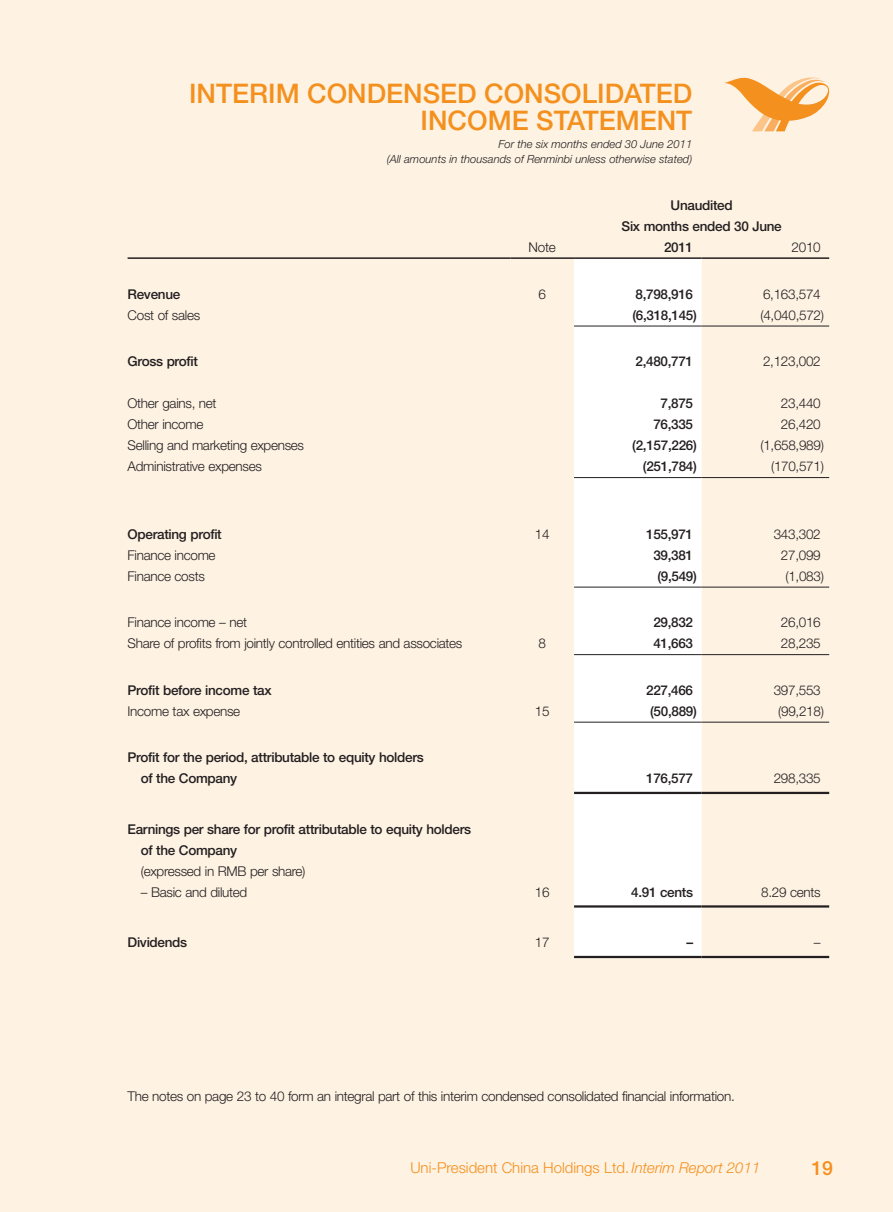
<style>
.page{position:relative;width:893px;height:1212px;background:#fef2e3}
.page>*{position:absolute;margin:0;border:0;box-sizing:border-box;transform-origin:0 0}
.t1{font:500 27px/27px "Helvetica Neue LT Std";color:#f4901d;text-align:right}
.t2{font:500 19.5px "Helvetica Neue LT Std";color:#f4901d}
.t3{font:300 15px "Helvetica Neue LT Std";color:#f4901d}
.t4{font:300 13.5px "Helvetica Neue LT Std";letter-spacing:-.02em;color:#231f20}
.t5{font:500 13.5px/21px "Helvetica Neue LT Std";letter-spacing:-.02em;color:#231f20}
.t6{font:italic 300 11.25px/15px "Helvetica Neue LT Std";color:#231f20;text-align:right}
.s1{font-style:italic}
</style>
<div class="page">
<div style="left:574px;top:259px;width:128px;height:697px;background:#fff"></div>
<hr style="left:128px;top:257px;width:382px;height:2px;background:#231f20">
<hr style="left:510px;top:257px;width:64px;height:2px;background:#231f20">
<hr style="left:574px;top:257px;width:128px;height:2px;background:#231f20">
<hr style="left:702px;top:257px;width:127px;height:2px;background:#231f20">
<hr style="left:574px;top:326px;width:128px;height:1px;background:#231f20">
<hr style="left:702px;top:326px;width:127px;height:1px;background:#231f20">
<hr style="left:574px;top:477px;width:128px;height:1px;background:#231f20">
<hr style="left:702px;top:477px;width:127px;height:1px;background:#231f20">
<hr style="left:574px;top:587px;width:128px;height:1px;background:#231f20">
<hr style="left:702px;top:587px;width:127px;height:1px;background:#231f20">
<hr style="left:574px;top:654px;width:128px;height:1px;background:#231f20">
<hr style="left:702px;top:654px;width:127px;height:1px;background:#231f20">
<hr style="left:574px;top:722px;width:128px;height:1px;background:#231f20">
<hr style="left:702px;top:722px;width:127px;height:1px;background:#231f20">
<hr style="left:574px;top:792px;width:128px;height:2px;background:#231f20">
<hr style="left:702px;top:792px;width:127px;height:2px;background:#231f20">
<hr style="left:574px;top:905px;width:128px;height:2px;background:#231f20">
<hr style="left:702px;top:905px;width:127px;height:2px;background:#231f20">
<hr style="left:574px;top:956px;width:128px;height:2px;background:#231f20">
<hr style="left:702px;top:956px;width:127px;height:2px;background:#231f20">
<svg style="left:724px;top:77px;width:106px;height:54px"></svg>
<h1 class="t1" style="left:189px;top:80px;width:505px">INTERIM CONDENSED CONSOLIDATED<br>INCOME STATEMENT</h1>
<p class="t6" style="left:387px;top:136px;width:307px">For the six months ended 30 June 2011<br>(All amounts in thousands of Renminbi unless otherwise stated)</p>
<p class="t5" style="left:622px;top:195px;width:162px;text-align:center">Unaudited<br>Six months ended 30 June</p>
<p class="t4" style="left:529px;top:239px;width:29px">Note</p>
<p class="t5" style="left:664px;top:237px;width:31px">2011</p>
<p class="t4" style="left:792px;top:239px;width:31px">2010</p>
<p class="t5" style="left:128px;top:283px;width:54px">Revenue</p>
<p class="t4" style="left:538px;top:286px;width:9px">6</p>
<p class="t5" style="left:635px;top:283px;width:59px">8,798,916</p>
<p class="t4" style="left:763px;top:286px;width:59px">6,163,574</p>
<p class="t4" style="left:128px;top:307px;width:74px">Cost of sales</p>
<p class="t5" style="left:632px;top:304px;width:66px">(6,318,145)</p>
<p class="t4" style="left:760px;top:307px;width:65px">(4,040,572)</p>
<p class="t5" style="left:128px;top:351px;width:72px">Gross profit</p>
<p class="t5" style="left:635px;top:351px;width:59px">2,480,771</p>
<p class="t4" style="left:763px;top:353px;width:59px">2,123,002</p>
<p class="t4" style="left:128px;top:395px;width:91px">Other gains, net</p>
<p class="t5" style="left:660px;top:393px;width:34px">7,875</p>
<p class="t4" style="left:781px;top:395px;width:41px">23,440</p>
<p class="t4" style="left:128px;top:416px;width:77px">Other income</p>
<p class="t5" style="left:653px;top:414px;width:41px">76,335</p>
<p class="t4" style="left:781px;top:416px;width:41px">26,420</p>
<p class="t4" style="left:128px;top:437px;width:178px">Selling and marketing expenses</p>
<p class="t5" style="left:632px;top:435px;width:66px">(2,157,226)</p>
<p class="t4" style="left:760px;top:437px;width:65px">(1,658,989)</p>
<p class="t4" style="left:128px;top:458px;width:136px">Administrative expenses</p>
<p class="t5" style="left:643px;top:456px;width:55px">(251,784)</p>
<p class="t4" style="left:771px;top:458px;width:54px">(170,571)</p>
<p class="t5" style="left:128px;top:523px;width:96px">Operating profit</p>
<p class="t4" style="left:535px;top:526px;width:16px">14</p>
<p class="t5" style="left:646px;top:523px;width:49px">155,971</p>
<p class="t4" style="left:774px;top:526px;width:49px">343,302</p>
<p class="t4" style="left:128px;top:547px;width:90px">Finance income</p>
<p class="t5" style="left:653px;top:544px;width:41px">39,381</p>
<p class="t4" style="left:781px;top:547px;width:41px">27,099</p>
<p class="t4" style="left:128px;top:568px;width:79px">Finance costs</p>
<p class="t5" style="left:657px;top:565px;width:41px">(9,549)</p>
<p class="t4" style="left:785px;top:568px;width:40px">(1,083)</p>
<p class="t4" style="left:128px;top:614px;width:121px">Finance income – net</p>
<p class="t5" style="left:653px;top:612px;width:41px">29,832</p>
<p class="t4" style="left:781px;top:614px;width:41px">26,016</p>
<p class="t4" style="left:128px;top:635px;width:336px">Share of profits from jointly controlled entities and associates</p>
<p class="t4" style="left:538px;top:635px;width:9px">8</p>
<p class="t5" style="left:653px;top:633px;width:41px">41,663</p>
<p class="t4" style="left:781px;top:635px;width:41px">28,235</p>
<p class="t5" style="left:128px;top:679px;width:146px">Profit before income tax</p>
<p class="t5" style="left:646px;top:679px;width:49px">227,466</p>
<p class="t4" style="left:774px;top:682px;width:49px">397,553</p>
<p class="t4" style="left:128px;top:703px;width:114px">Income tax expense</p>
<p class="t4" style="left:535px;top:703px;width:16px">15</p>
<p class="t5" style="left:650px;top:700px;width:48px">(50,889)</p>
<p class="t4" style="left:778px;top:703px;width:47px">(99,218)</p>
<p class="t5" style="left:141px;top:747px;width:285px;text-indent:-13px">Profit for the period, attributable to equity holders of the Company</p>
<p class="t5" style="left:646px;top:768px;width:49px">176,577</p>
<p class="t4" style="left:774px;top:770px;width:49px">298,335</p>
<p class="t5" style="left:141px;top:818px;width:332px;text-indent:-13px">Earnings per share for profit attributable to equity holders of the Company</p>
<p class="t4" style="left:141px;top:863px;width:166px">(expressed in RMB per share)</p>
<p class="t4" style="left:141px;top:884px;width:108px">– Basic and diluted</p>
<p class="t4" style="left:535px;top:884px;width:16px">16</p>
<p class="t5" style="left:631px;top:881px;width:63px">4.91 cents</p>
<p class="t4" style="left:761px;top:884px;width:61px">8.29 cents</p>
<p class="t5" style="left:128px;top:932px;width:61px">Dividends</p>
<p class="t4" style="left:535px;top:934px;width:16px">17</p>
<p class="t5" style="left:686px;top:932px;width:8px">–</p>
<p class="t4" style="left:814px;top:934px;width:8px">–</p>
<p class="t4" style="left:128px;top:1087px;width:609px">The notes on page 23 to 40 form an integral part of this interim condensed consolidated financial information.</p>
<p class="t3" style="left:410px;top:1158px;width:351px">Uni-President China Holdings Ltd. <span class="s1">Interim Report 2011</span></p>
<h2 class="t2" style="left:811px;top:1156px;width:23px">19</h2>
</div>
